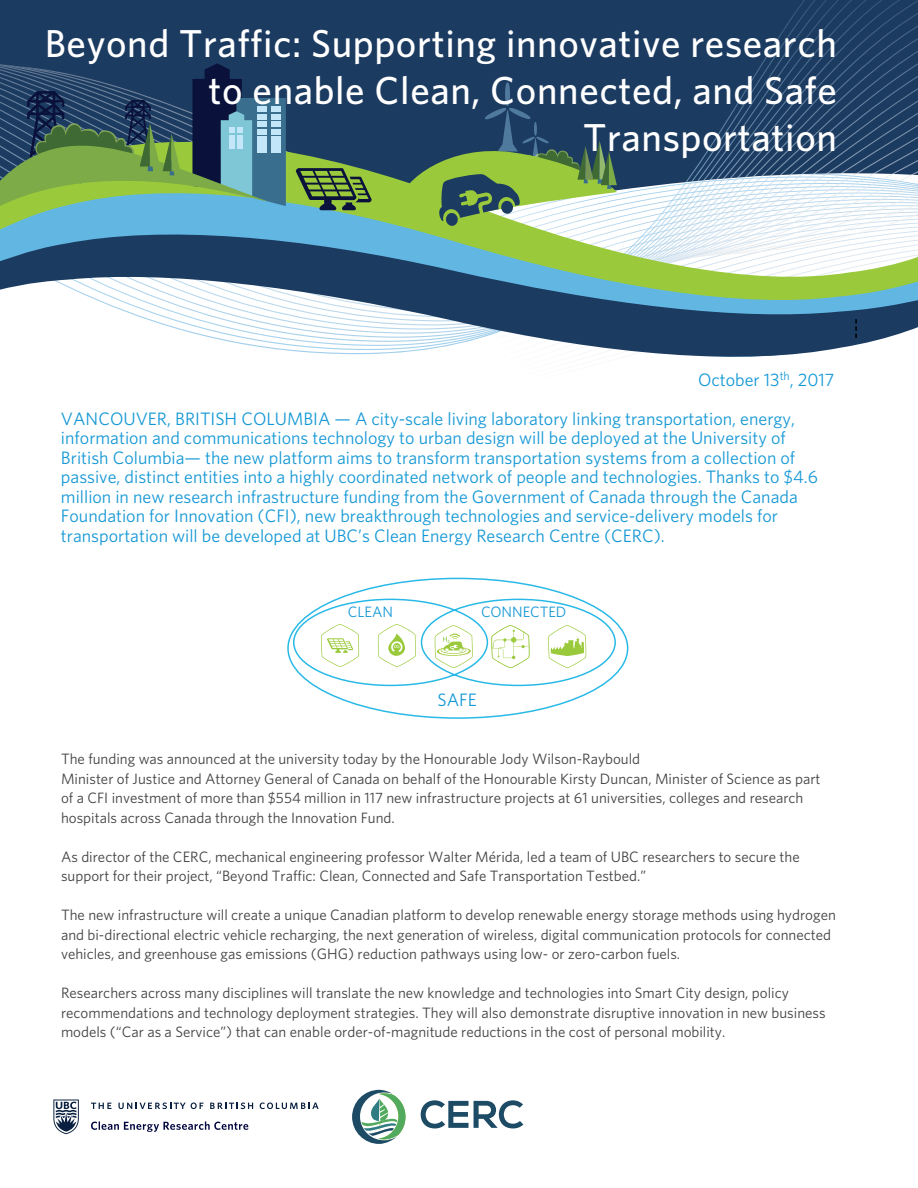
<style>
.page{position:relative;width:918px;height:1188px;background:#fff}
.page>*{position:absolute;margin:0;border:0;box-sizing:border-box;transform-origin:0 0}
.t1{font:500 39px/46.8px "Whitney";letter-spacing:.015em;color:#fff;text-align:right}
.t2{font:18px/19.5px "Whitney";color:#1598d5}
.t3{font:15px/19.5px "Whitney";color:#414042}
.t4{font:15px "Whitney";color:#1598d5}
</style>
<div class="page">
<div style="left:0;top:0;width:918px;height:126px;background:#1c3b61"></div>
<svg style="left:286px;top:126px;width:632px;height:54px;background:#32516d"></svg>
<svg style="left:0;top:180px;width:918px;height:45px"></svg>
<svg style="left:0;top:225px;width:918px;height:132px"></svg>
<svg style="left:0;top:63px;width:286px;height:150px;background:#49726d"></svg>
<svg style="left:296px;top:168px;width:76px;height:42px;background:#618340"></svg>
<svg style="left:397px;top:82px;width:220px;height:144px;background:#547665"></svg>
<svg style="left:53px;top:1100px;width:26px;height:34px"></svg>
<svg style="left:91px;top:1103px;width:20px;height:6px"></svg>
<svg style="left:118px;top:1103px;width:85px;height:6px"></svg>
<svg style="left:210px;top:1103px;width:43px;height:6px"></svg>
<svg style="left:260px;top:1103px;width:59px;height:6px"></svg>
<svg style="left:91px;top:1121px;width:157px;height:11px"></svg>
<svg style="left:421px;top:1100px;width:102px;height:28px"></svg>
<svg style="left:352px;top:1090px;width:54px;height:54px"></svg>
<svg style="left:855px;top:319px;width:2px;height:19px"></svg>
<svg style="left:287px;top:577px;width:342px;height:142px"></svg>
<svg style="left:435px;top:625px;width:38px;height:43px"></svg>
<h1 class="t1" style="left:45px;top:20px;width:794px">Beyond Traffic: Supporting innovative research to enable Clean, Connected, and Safe<br>Transportation</h1>
<p class="t2" style="left:61px;top:360px;width:775px;line-height:39px;text-indent:637px">October 13<sup>th</sup>, 2017<br>VANCOUVER, BRITISH COLUMBIA — A city-scale living laboratory linking transportation, energy,</p>
<p class="t2" style="left:61px;top:428px;width:759px">information and communications technology to urban design will be deployed at the University of British Columbia— the new platform aims to transform transportation systems from a collection of passive, distinct entities into a highly coordinated network of people and technologies. Thanks to $4.6 million in new research infrastructure funding from the Government of Canada through the Canada Foundation for Innovation (CFI), new breakthrough technologies and service-delivery models for transportation will be developed at UBC’s Clean Energy Research Centre (CERC).</p>
<p class="t4" style="left:348px;top:602px;width:47px">CLEAN</p>
<p class="t4" style="left:481px;top:602px;width:87px">CONNECTED</p>
<p class="t2" style="left:438px;top:690px;width:41px">SAFE</p>
<p class="t3" style="left:61px;top:749px;width:761px">The funding was announced at the university today by the Honourable Jody Wilson-Raybould<br>Minister of Justice and Attorney General of Canada on behalf of the Honourable Kirsty Duncan, Minister of Science as part of a CFI investment of more than $554 million in 117 new infrastructure projects at 61 universities, colleges and research hospitals across Canada through the Innovation Fund.</p>
<p class="t3" style="left:61px;top:846px;width:740px">As director of the CERC, mechanical engineering professor Walter Mérida, led a team of UBC researchers to secure the support for their project, “Beyond Traffic: Clean, Connected and Safe Transportation Testbed.”</p>
<p class="t3" style="left:61px;top:905px;width:776px">The new infrastructure will create a unique Canadian platform to develop renewable energy storage methods using hydrogen and bi-directional electric vehicle recharging, the next generation of wireless, digital communication protocols for connected vehicles, and greenhouse gas emissions (GHG) reduction pathways using low- or zero-carbon fuels.</p>
<p class="t3" style="left:61px;top:983px;width:766px">Researchers across many disciplines will translate the new knowledge and technologies into Smart City design, policy recommendations and technology deployment strategies. They will also demonstrate disruptive innovation in new business models (“Car as a Service”) that can enable order-of-magnitude reductions in the cost of personal mobility.</p>
</div>
